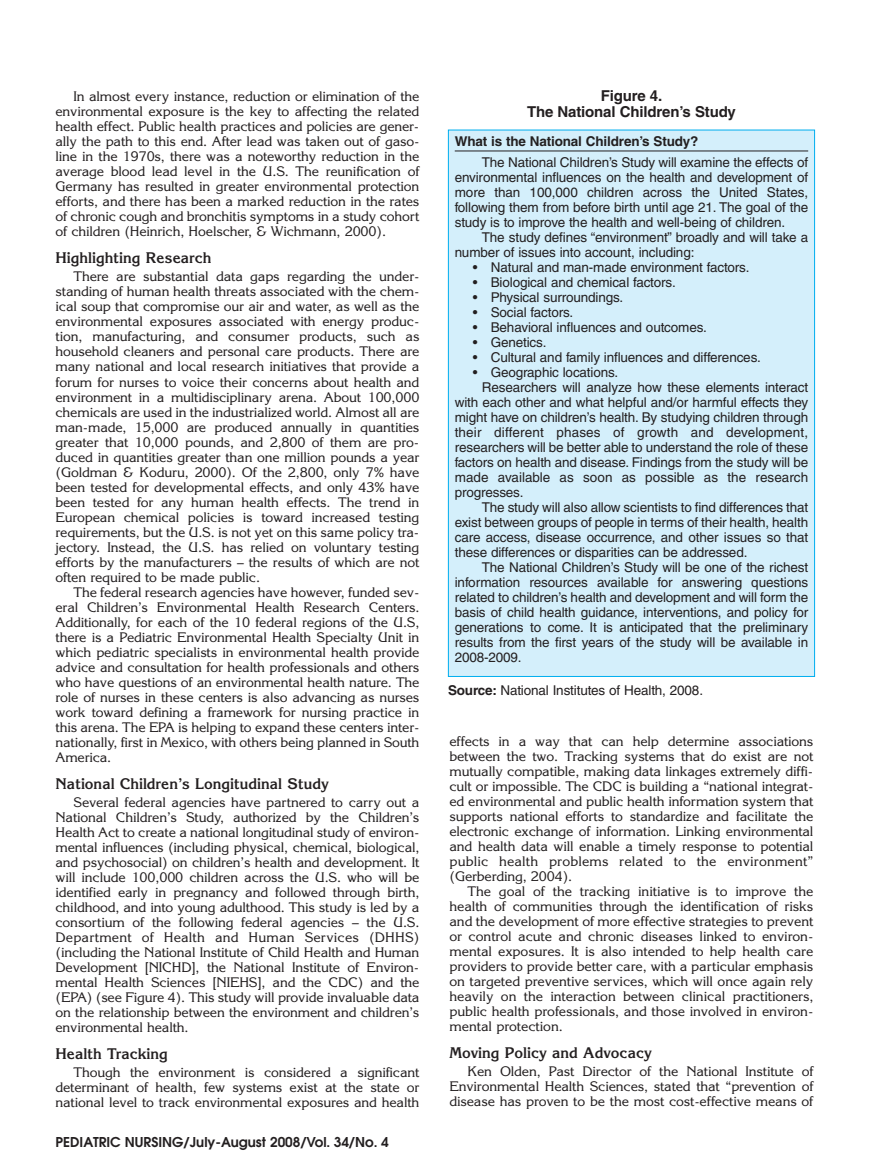
<style>
.page{position:relative;width:872px;height:1175px;background:#fff}
.page>*{position:absolute;margin:0;border:0;box-sizing:border-box;transform-origin:0 0}
.t1{font:700 15px "Korinna";color:#231f20}
.t2{font:700 15px/16.5px "Helvetica";letter-spacing:-.01em;color:#231f20;text-align:center}
.t3{font:13.5px/15px "Korinna";letter-spacing:-.01em;color:#231f20;text-align:justify}
.t4{font:13.5px/15px "Helvetica";letter-spacing:-.01em;color:#231f20;text-align:justify}
.t5{font:600 13.5px "Avant Garde";color:#231f20}
.t6{font:13.5px "Helvetica";letter-spacing:.01em;color:#231f20}
.t7{font:700 13.5px "Helvetica";letter-spacing:-.01em;color:#231f20}
.s1{font-weight:700}
</style>
<div class="page">
<div style="left:448px;top:130px;width:366px;height:546px;background:#d4effb"></div>
<hr style="left:454px;top:151px;width:354px;height:1px;background:#231f20">
<p class="t3" style="left:56px;top:91px;width:365px;text-indent:18px">In almost every instance, reduction or elimination of the environmental exposure is the key to affecting the related health effect. Public health practices and policies are gener&shy;ally the path to this end. After lead was taken out of gaso&shy;line in the 1970s, there was a noteworthy reduction in the average blood lead level in the U.S. The reunification of Germany has resulted in greater environmental protection efforts, and there has been a marked reduction in the rates of chronic cough and bronchitis symptoms in a study cohort of children (Heinrich, Hoelscher, &amp; Wichmann, 2000).</p>
<p class="t1" style="left:56px;top:253px;width:157px">Highlighting Research</p>
<p class="t3" style="left:56px;top:271px;width:365px;text-indent:18px">There are substantial data gaps regarding the under&shy;standing of human health threats associated with the chem&shy;ical soup that compromise our air and water, as well as the environmental exposures associated with energy produc&shy;tion, manufacturing, and consumer products, such as household cleaners and personal care products. There are many national and local research initiatives that provide a forum for nurses to voice their concerns about health and environment in a multidisciplinary arena. About 100,000 chemicals are used in the industrialized world. Almost all are man-made, 15,000 are produced annually in quantities greater that 10,000 pounds, and 2,800 of them are pro&shy;duced in quantities greater than one million pounds a year (Goldman &amp; Koduru, 2000). Of the 2,800, only 7% have been tested for developmental effects, and only 43% have been tested for any human health effects. The trend in European chemical policies is toward increased testing requirements, but the U.S. is not yet on this same policy tra&shy;jectory. Instead, the U.S. has relied on voluntary testing efforts by the manufacturers – the results of which are not often required to be made public.</p>
<p class="t3" style="left:56px;top:586px;width:365px;text-indent:18px">The federal research agencies have however, funded sev&shy;eral Children’s Environmental Health Research Centers.<br>Additionally, for each of the 10 federal regions of the U.S, there is a Pediatric Environmental Health Specialty Unit in which pediatric specialists in environmental health provide advice and consultation for health professionals and others who have questions of an environmental health nature. The role of nurses in these centers is also advancing as nurses work toward defining a framework for nursing practice in this arena. The EPA is helping to expand these centers inter&shy;nationally, first in Mexico, with others being planned in South America.</p>
<p class="t1" style="left:56px;top:778px;width:275px">National Children’s Longitudinal Study</p>
<p class="t3" style="left:56px;top:796px;width:365px;text-indent:18px">Several federal agencies have partnered to carry out a National Children’s Study, authorized by the Children’s Health Act to create a national longitudinal study of environ&shy;mental influences (including physical, chemical, biological, and psychosocial) on children’s health and development. It will include 100,000 children across the U.S. who will be identified early in pregnancy and followed through birth, childhood, and into young adulthood. This study is led by a consortium of the following federal agencies – the U.S.<br>Department of Health and Human Services (DHHS) (including the National Institute of Child Health and Human Development [NICHD], the National Institute of Environ&shy;mental Health Sciences [NIEHS], and the CDC) and the (EPA) (see Figure 4). This study will provide invaluable data on the relationship between the environment and children’s environmental health.</p>
<p class="t1" style="left:56px;top:1048px;width:114px">Health Tracking</p>
<p class="t3" style="left:56px;top:1066px;width:365px;text-indent:18px">Though the environment is considered a significant determinant of health, few systems exist at the state or national level to track environmental exposures and health</p>
<p class="t5" style="left:56px;top:1137px;width:334px">PEDIATRIC NURSING/July-August 2008/Vol. 34/No. 4</p>
<p class="t2" style="left:527px;top:89px;width:210px">Figure 4.<br>The National Children’s Study</p>
<p class="t7" style="left:454px;top:136px;width:245px">What is the National Children’s Study?</p>
<p class="t4" style="left:454px;top:156px;width:355px;text-indent:27px">The National Children’s Study will examine the effects of environmental influences on the health and development of more than 100,000 children across the United States, following them from before birth until age 21. The goal of the study is to improve the health and well-being of children.</p>
<p class="t4" style="left:454px;top:231px;width:355px;text-indent:27px">The study defines “environment” broadly and will take a number of issues into account, including:</p>
<p class="t4" style="left:472px;top:261px;width:278px">• Natural and man-made environment factors.</p>
<p class="t4" style="left:472px;top:276px;width:204px">• Biological and chemical factors.</p>
<p class="t4" style="left:472px;top:291px;width:152px">• Physical surroundings.</p>
<p class="t4" style="left:472px;top:306px;width:102px">• Social factors.</p>
<p class="t4" style="left:472px;top:321px;width:235px">• Behavioral influences and outcomes.</p>
<p class="t4" style="left:472px;top:336px;width:75px">• Genetics.</p>
<p class="t4" style="left:472px;top:351px;width:289px">• Cultural and family influences and differences.</p>
<p class="t4" style="left:472px;top:366px;width:147px">• Geographic locations.</p>
<p class="t4" style="left:482px;top:381px;width:328px">Researchers will analyze how these elements interact</p>
<p class="t4" style="left:454px;top:396px;width:355px">with each other and what helpful and/or harmful effects they</p>
<p class="t4" style="left:454px;top:411px;width:355px">might have on children’s health. By studying children through</p>
<p class="t6" style="left:454px;top:427px;width:355px">their different phases of growth and development,</p>
<p class="t4" style="left:454px;top:441px;width:355px">researchers will be better able to understand the role of these</p>
<p class="t4" style="left:454px;top:456px;width:355px">factors on health and disease. Findings from the study will be</p>
<p class="t4" style="left:454px;top:471px;width:355px">made available as soon as possible as the research</p>
<p class="t4" style="left:454px;top:486px;width:70px">progresses.</p>
<p class="t4" style="left:482px;top:501px;width:328px">The study will also allow scientists to find differences that</p>
<p class="t4" style="left:454px;top:516px;width:355px">exist between groups of people in terms of their health, health</p>
<p class="t4" style="left:454px;top:531px;width:355px">care access, disease occurrence, and other issues so that</p>
<p class="t4" style="left:454px;top:546px;width:294px">these differences or disparities can be addressed.</p>
<p class="t4" style="left:482px;top:561px;width:328px">The National Children’s Study will be one of the richest</p>
<p class="t4" style="left:454px;top:576px;width:355px">information resources available for answering questions</p>
<p class="t4" style="left:454px;top:591px;width:355px">related to children’s health and development and will form the</p>
<p class="t4" style="left:454px;top:606px;width:355px">basis of child health guidance, interventions, and policy for</p>
<p class="t4" style="left:454px;top:621px;width:355px">generations to come. It is anticipated that the preliminary</p>
<p class="t4" style="left:454px;top:636px;width:355px">results from the first years of the study will be available in</p>
<p class="t4" style="left:454px;top:651px;width:68px">2008-2009.</p>
<p class="t4" style="left:448px;top:684px;width:256px"><span class="s1">Source:</span> National Institutes of Health, 2008.</p>
<p class="t3" style="left:449px;top:735px;width:365px">effects in a way that can help determine associations between the two. Tracking systems that do exist are not mutually compatible, making data linkages extremely diffi&shy;cult or impossible. The CDC is building a “national integrat&shy;ed environmental and public health information system that supports national efforts to standardize and facilitate the electronic exchange of information. Linking environmental and health data will enable a timely response to potential public health problems related to the environment” (Gerberding, 2004).</p>
<p class="t3" style="left:449px;top:885px;width:365px;text-indent:18px">The goal of the tracking initiative is to improve the health of communities through the identification of risks and the development of more effective strategies to prevent or control acute and chronic diseases linked to environ&shy;mental exposures. It is also intended to help health care providers to provide better care, with a particular emphasis on targeted preventive services, which will once again rely heavily on the interaction between clinical practitioners, public health professionals, and those involved in environ&shy;mental protection.</p>
<p class="t1" style="left:449px;top:1047px;width:204px">Moving Policy and Advocacy</p>
<p class="t3" style="left:449px;top:1065px;width:365px;text-indent:18px">Ken Olden, Past Director of the National Institute of Environmental Health Sciences, stated that “prevention of disease has proven to be the most cost-effective means of</p>
</div>
